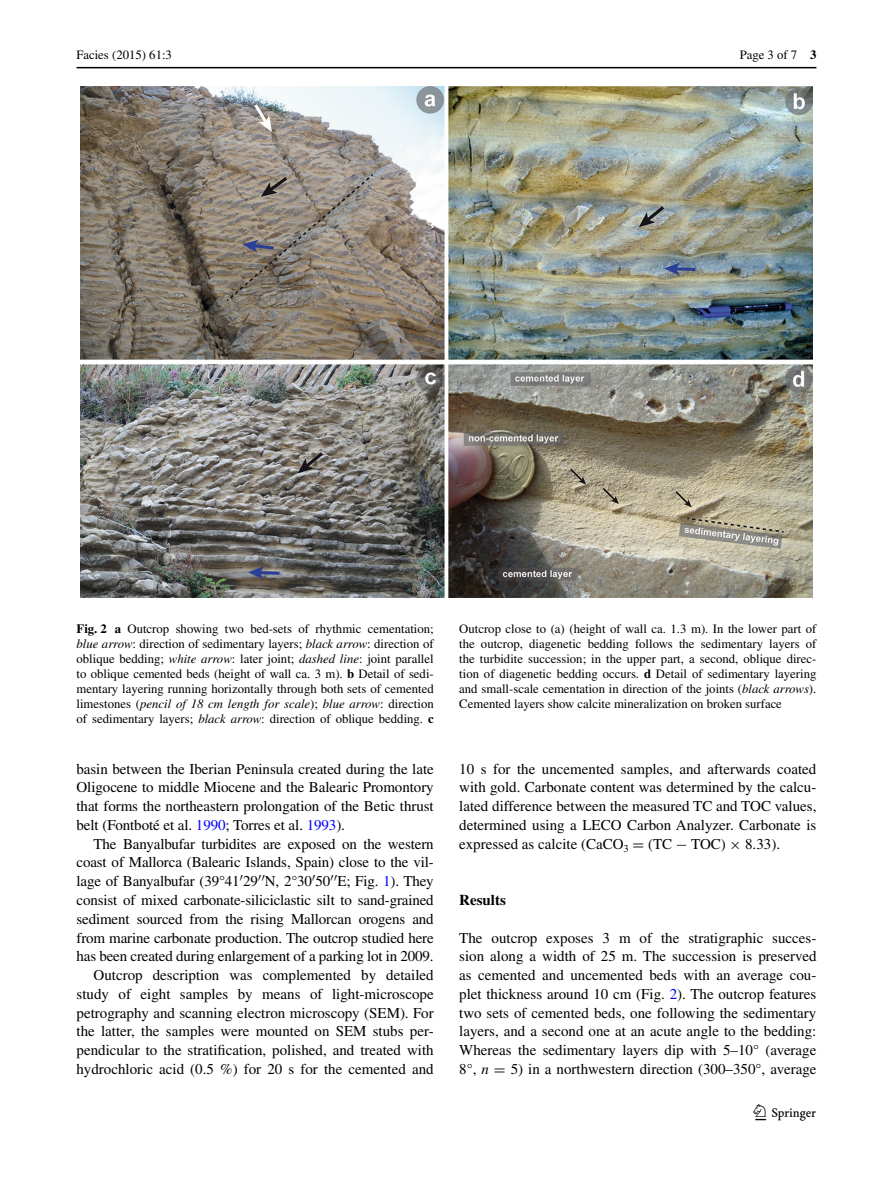
<style>
.page{position:relative;width:893px;height:1187px;background:#fff}
.page>*{position:absolute;margin:0;border:0;box-sizing:border-box;transform-origin:0 0}
.t1{font:22.5px "Springnew";color:#000}
.t2{font:15px/18.8px "Times";letter-spacing:-.005em;color:#000;text-align:justify}
.t3{font:700 15px "Times";color:#000}
.t4{font:12.75px/15px "Times";color:#000;text-align:justify}
.s1{font-weight:700}
.s2{font-style:italic}
.s3{color:#00f}
.s4{font-family:"MTSY"}
</style>
<div class="page">
<hr style="left:77px;top:67px;width:739px;height:1px;background:#000">
<img style="left:81px;top:87px;width:731px;height:510px">
<p class="t4" style="left:77px;top:48px;width:97px">Facies (2015) 61:3</p>
<p class="t4" style="left:740px;top:48px;width:78px">Page 3 of 7 <span class="s1">3</span></p>
<p class="t4" style="left:77px;top:620px;width:359px"><span class="s1">Fig. 2 a</span> Outcrop showing two bed-sets of rhythmic cementation; <span class="s2">blue arrow</span>: direction of sedimentary layers; <span class="s2">black arrow</span>: direction of oblique bedding; <span class="s2">white arrow</span>: later joint; <span class="s2">dashed line</span>: joint parallel to oblique cemented beds (height of wall ca. 3 m). <span class="s1">b</span> Detail of sedi&shy;mentary layering running horizontally through both sets of cemented limestones (<span class="s2">pencil of 18 cm length for scale</span>); <span class="s2">blue arrow</span>: direction of sedimentary layers; <span class="s2">black arrow</span>: direction of oblique bedding. <span class="s1">c</span></p>
<p class="t4" style="left:459px;top:620px;width:359px">Outcrop close to (a) (height of wall ca. 1.3 m). In the lower part of the outcrop, diagenetic bedding follows the sedimentary layers of the turbidite succession; in the upper part, a second, oblique direc&shy;tion of diagenetic bedding occurs. <span class="s1">d</span> Detail of sedimentary layering and small-scale cementation in direction of the joints (<span class="s2">black arrows</span>).<br>Cemented layers show calcite mineralization on broken surface</p>
<p class="t2" style="left:77px;top:759px;width:359px">basin between the Iberian Peninsula created during the late Oligocene to middle Miocene and the Balearic Promontory that forms the northeastern prolongation of the Betic thrust belt (Fontboté et al. <span class="s3">1990</span>; Torres et al. <span class="s3">1993</span>).</p>
<p class="t2" style="left:77px;top:834px;width:359px;text-align:right">The Banyalbufar turbidites are exposed on the western coast of Mallorca (Balearic Islands, Spain) close to the vil&shy;lage of Banyalbufar (39°41 29 N, 2°30 50 E; Fig. <span class="s3">1</span>). They consist of mixed carbonate-siliciclastic silt to sand-grained sediment sourced from the rising Mallorcan orogens and from marine carbonate production. The outcrop studied here has been created during enlargement of a parking lot in 2009.<br>Outcrop description was complemented by detailed study of eight samples by means of light-microscope petrography and scanning electron microscopy (SEM). For the latter, the samples were mounted on SEM stubs per&shy;pendicular to the stratification, polished, and treated with hydrochloric acid (0.5 %) for 20 s for the cemented and</p>
<p class="t2" style="left:459px;top:759px;width:359px">10 s for the uncemented samples, and afterwards coated with gold. Carbonate content was determined by the calcu&shy;lated difference between the measured TC and TOC values, determined using a LECO Carbon Analyzer. Carbonate is expressed as calcite (CaCO<sub>3</sub> <span class="s4">=</span> (TC <span class="s4">−</span> TOC) <span class="s4">×</span> 8.33).</p>
<p class="t3" style="left:459px;top:890px;width:48px">Results</p>
<p class="t2" style="left:459px;top:927px;width:359px">The outcrop exposes 3 m of the stratigraphic succes&shy;sion along a width of 25 m. The succession is preserved as cemented and uncemented beds with an average cou&shy;plet thickness around 10 cm (Fig. <span class="s3">2</span>). The outcrop features two sets of cemented beds, one following the sedimentary layers, and a second one at an acute angle to the bedding:<br>Whereas the sedimentary layers dip with 5–10° (average 8°, <span class="s2">n</span> <span class="s4">=</span> 5) in a northwestern direction (300–350°, average</p>
<h1 class="t1" style="left:755px;top:1104px;width:62px">1 3</h1>
</div>
